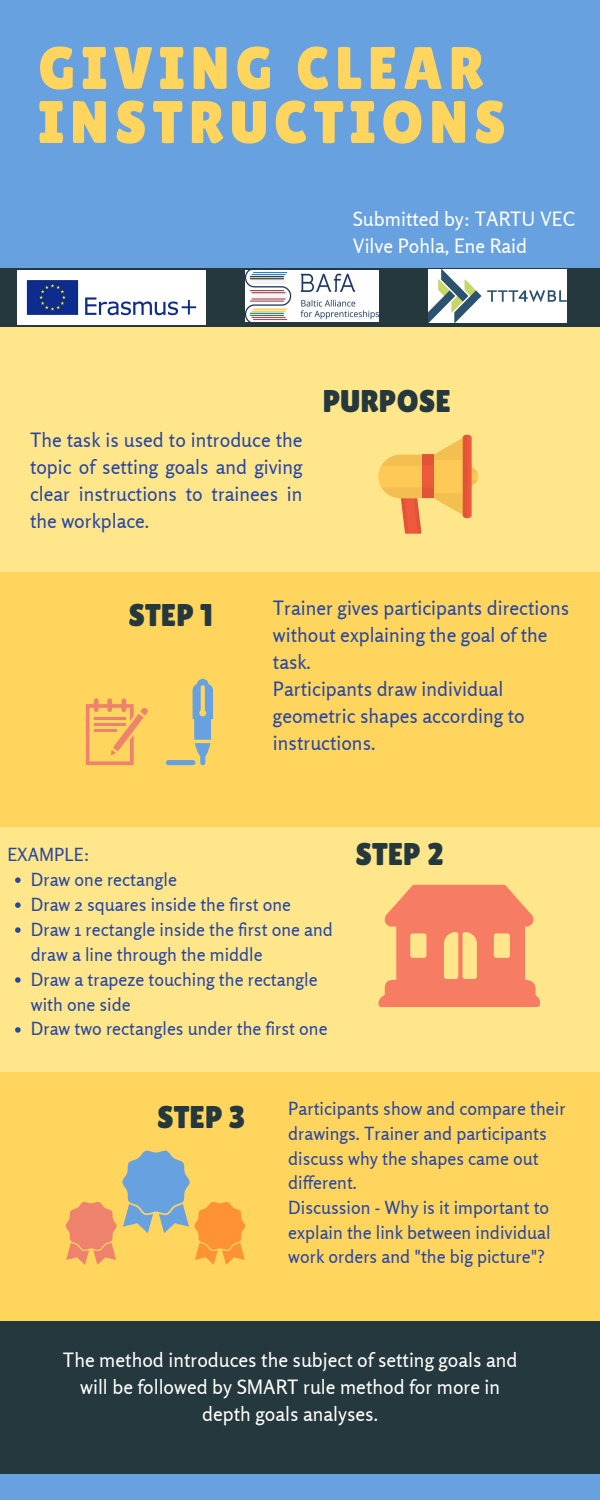
<style>
.page{position:relative;width:600px;height:1500px;background:#68a1e0}
.page>*{position:absolute;margin:0;border:0;box-sizing:border-box;transform-origin:0 0}
.t1{font:60px/54px "Lilita One";letter-spacing:.1em;color:#ffd55d}
.t2{font:31.4px "Lilita One";color:#25383d}
.t3{font:19.7px/27px "Rosario";color:#2847a4;text-align:justify}
.t4{font:19.7px/27px "Rosario";color:#fff;text-align:center}
.t5{font:18px/25px "Rosario";color:#2847a4}
</style>
<div class="page">
<div style="left:0;top:268px;width:600px;height:1205px;background:#25383d"></div>
<div style="left:0;top:329px;width:600px;height:992px;background:#ffd55d"></div>
<div style="left:0;top:827px;width:600px;height:245px;background:#ffe68b"></div>
<div style="left:0;top:327px;width:600px;height:245px;background:#ffe68b"></div>
<svg style="left:378px;top:885px;width:162px;height:122px"></svg>
<svg style="left:166px;top:679px;width:47px;height:86px"></svg>
<svg style="left:86px;top:698px;width:61px;height:67px"></svg>
<svg style="left:15px;top:877px;width:6px;height:6px"></svg>
<svg style="left:15px;top:902px;width:6px;height:6px"></svg>
<svg style="left:15px;top:927px;width:6px;height:6px"></svg>
<svg style="left:15px;top:977px;width:6px;height:6px"></svg>
<svg style="left:15px;top:1027px;width:6px;height:6px"></svg>
<svg style="left:66px;top:1151px;width:179px;height:114px"></svg>
<svg style="left:378px;top:435px;width:100px;height:99px"></svg>
<img style="left:17px;top:271px;width:188px;height:54px">
<img style="left:245px;top:271px;width:133px;height:50px">
<img style="left:428px;top:269px;width:139px;height:54px">
<h1 class="t1" style="left:38px;top:41px;width:469px">GIVING CLEAR<br>INSTRUCTIONS</h1>
<p class="t4" style="left:353px;top:205px;width:224px;text-align:left">Submitted by: TARTU VEC<br>Vilve Pohla, Ene Raid</p>
<p class="t3" style="left:30px;top:426px;width:274px">The task is used to introduce the topic of setting goals and giving clear instructions to trainees in the workplace.</p>
<h2 class="t2" style="left:323px;top:383px;width:130px">PURPOSE</h2>
<h2 class="t2" style="left:129px;top:597px;width:86px">STEP 1</h2>
<p class="t3" style="left:273px;top:594px;width:298px;text-align:left">Trainer gives participants directions without explaining the goal of the task.<br>Participants draw individual geometric shapes according to instructions.</p>
<p class="t5" style="left:7px;top:842px;width:84px">EXAMPLE:</p>
<h2 class="t2" style="left:355px;top:836px;width:90px">STEP 2</h2>
<p class="t5" style="left:31px;top:867px;width:304px">Draw one rectangle<br>Draw 2 squares inside the first one<br>Draw 1 rectangle inside the first one and draw a line through the middle<br>Draw a trapeze touching the rectangle with one side<br>Draw two rectangles under the first one</p>
<h2 class="t2" style="left:157px;top:1099px;width:90px">STEP 3</h2>
<p class="t5" style="left:288px;top:1096px;width:279px;line-height:24.6px">Participants show and compare their drawings. Trainer and participants discuss why the shapes came out different.<br>Discussion - Why is it important to explain the link between individual work orders and "the big picture"?</p>
<p class="t4" style="left:63px;top:1346px;width:456px">The method introduces the subject of setting goals and will be followed by SMART rule method for more in depth goals analyses.</p>
</div>
